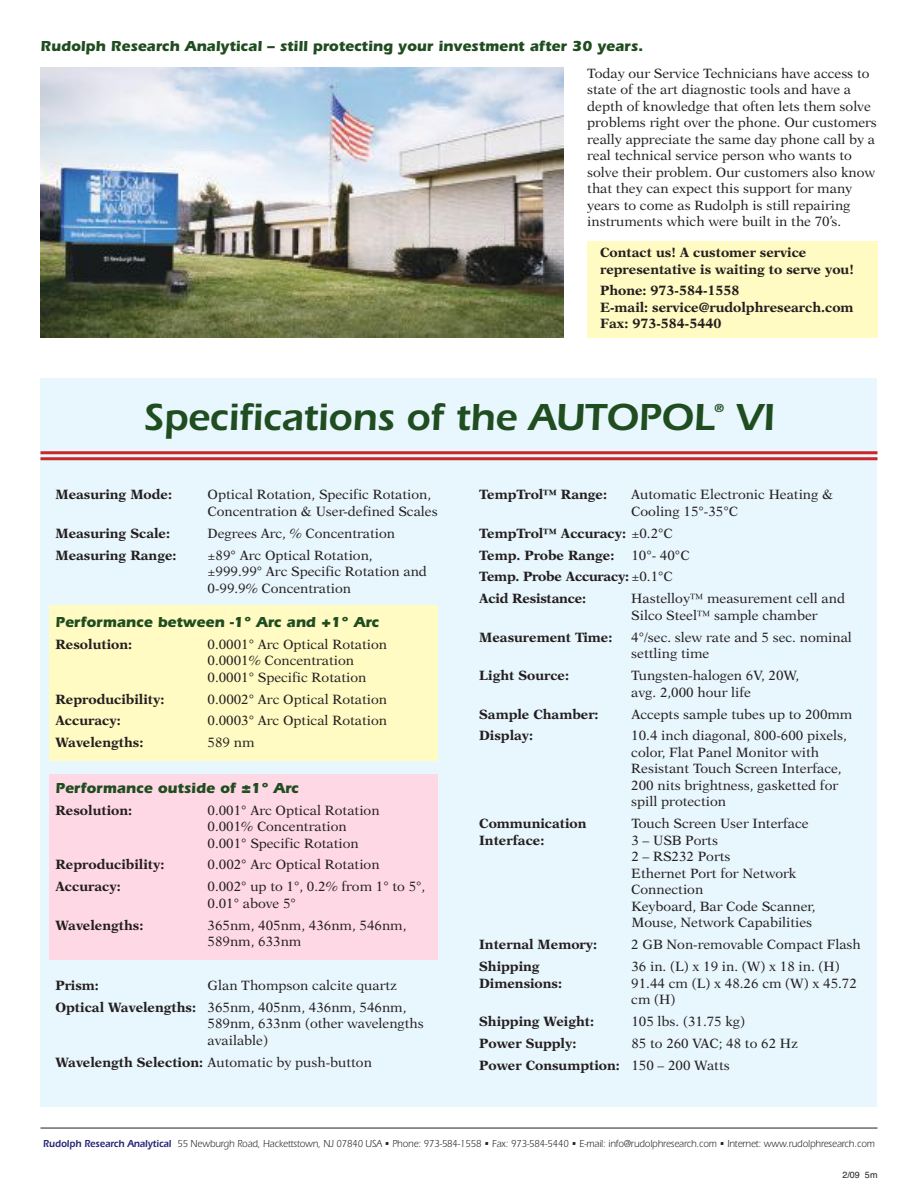
<style>
.page{position:relative;width:918px;height:1188px;background:#fff}
.page>*{position:absolute;margin:0;border:0;box-sizing:border-box;transform-origin:0 0}
.t1{font:600 39px "Itc Eras";letter-spacing:-.005em;color:#204d20}
.t2{font:700 15px "Itc Eras";color:#204d20}
.t3{font:13.5px/16.5px "New Aster";color:#241f1f}
.t4{font:700 13.5px/21.9px "New Aster";color:#241f1f}
.t5{font:600 12px "Itc Eras";color:#204d20}
.t6{font:10.5px "Itc Eras";color:#241f1f;scale:.9 1}
.t7{font:9px "Helvetica";color:#241f1f}
.s1{font-weight:700}
.s2{font-weight:400}
.s3{font-weight:600;color:#262776}
</style>
<div class="page">
<div style="left:40px;top:379px;width:838px;height:728px;background:#e8f6fe"></div>
<div style="left:50px;top:774px;width:388px;height:185px;background:#ffd8e6"></div>
<div style="left:50px;top:606px;width:388px;height:155px;background:#fffbc3"></div>
<hr style="left:40px;top:1128px;width:838px;height:1px;background:#241f1f">
<img style="left:40px;top:68px;width:523px;height:270px">
<div style="left:587px;top:241px;width:291px;height:97px;background:#fffbc3"></div>
<hr style="left:40px;top:451px;width:838px;height:3px;background:#cb272a">
<hr style="left:40px;top:457px;width:838px;height:3px;background:#cb272a">
<p class="t2" style="left:40px;top:40px;width:604px">Rudolph Research Analytical – still protecting your investment after 30 years.</p>
<p class="t3" style="left:587px;top:66px;width:291px">Today our Service Technicians have access to state of the art diagnostic tools and have a depth of knowledge that often lets them solve problems right over the phone. Our customers really appreciate the same day phone call by a real technical service person who wants to solve their problem. Our customers also know that they can expect this support for many years to come as Rudolph is still repairing instruments which were built in the 70’s.</p>
<p class="t4" style="left:600px;top:245px;width:255px;line-height:16.5px">Contact us! A customer service representative is waiting to serve you!</p>
<p class="t4" style="left:600px;top:284px;width:255px;line-height:16.5px">Phone: 973-584-1558<br>E-mail: service@rudolphresearch.com<br>Fax: 973-584-5440</p>
<h1 class="t1" style="left:143px;top:404px;width:572px">Specifications of the AUTOPOL</h1>
<p class="t5" style="left:714px;top:404px;width:11px">®</p>
<h1 class="t1" style="left:736px;top:404px;width:40px">VI</h1>
<p class="t4" style="left:55px;top:485px;width:118px">Measuring Mode:</p>
<p class="t3" style="left:208px;top:487px;width:232px">Optical Rotation, Specific Rotation,<br>Concentration &amp; User-defined Scales</p>
<p class="t4" style="left:55px;top:523px;width:116px">Measuring Scale:</p>
<p class="t3" style="left:208px;top:526px;width:189px">Degrees Arc, % Concentration</p>
<p class="t4" style="left:55px;top:545px;width:123px">Measuring Range:</p>
<p class="t3" style="left:208px;top:548px;width:221px">±89° Arc Optical Rotation, ±999.99° Arc Specific Rotation and<br>0-99.9% Concentration</p>
<p class="t2" style="left:55px;top:616px;width:325px">Performance between -1° Arc and +1° Arc</p>
<p class="t4" style="left:55px;top:634px;width:78px">Resolution:</p>
<p class="t3" style="left:208px;top:637px;width:181px">0.0001° Arc Optical Rotation<br>0.0001% Concentration<br>0.0001° Specific Rotation</p>
<p class="t4" style="left:55px;top:689px;width:110px">Reproducibility:</p>
<p class="t3" style="left:208px;top:692px;width:181px">0.0002° Arc Optical Rotation</p>
<p class="t4" style="left:55px;top:711px;width:67px">Accuracy:</p>
<p class="t3" style="left:208px;top:713px;width:181px">0.0003° Arc Optical Rotation</p>
<p class="t4" style="left:55px;top:733px;width:89px">Wavelengths:</p>
<p class="t3" style="left:208px;top:735px;width:48px">589 nm</p>
<p class="t2" style="left:55px;top:782px;width:245px">Performance outside of ±1° Arc</p>
<p class="t4" style="left:55px;top:800px;width:78px">Resolution:</p>
<p class="t3" style="left:208px;top:803px;width:174px">0.001° Arc Optical Rotation<br>0.001% Concentration<br>0.001° Specific Rotation</p>
<p class="t4" style="left:55px;top:855px;width:110px">Reproducibility:</p>
<p class="t3" style="left:208px;top:857px;width:174px">0.002° Arc Optical Rotation</p>
<p class="t4" style="left:55px;top:877px;width:67px">Accuracy:</p>
<p class="t3" style="left:208px;top:879px;width:219px">0.002° up to 1°, 0.2% from 1° to 5°,<br>0.01° above 5°</p>
<p class="t4" style="left:55px;top:915px;width:89px">Wavelengths:</p>
<p class="t3" style="left:208px;top:918px;width:200px">365nm, 405nm, 436nm, 546nm,<br>589nm, 633nm</p>
<p class="t4" style="left:55px;top:975px;width:45px">Prism:</p>
<p class="t3" style="left:55px;top:975px;width:353px;line-height:21.9px;text-indent:152px">Glan Thompson calcite quartz<br><span class="s1">Optical Wavelengths:</span> 365nm, 405nm, 436nm, 546nm,</p>
<p class="t3" style="left:208px;top:1016px;width:218px">589nm, 633nm (other wavelengths available)</p>
<p class="t3" style="left:55px;top:1055px;width:318px"><span class="s1">Wavelength Selection:</span> Automatic by push-button</p>
<p class="t4" style="left:479px;top:485px;width:129px">TempTrol™ Range:</p>
<p class="t3" style="left:631px;top:487px;width:203px">Automatic Electronic Heating &amp;<br>Cooling 15°-35°C</p>
<p class="t4" style="left:479px;top:523px;width:195px">TempTrol™ Accuracy: <span class="s2">±0.2°C<br></span>Temp. Probe Range:</p>
<p class="t4" style="left:479px;top:545px;width:212px;text-indent:152px"><span class="s2">10°- 40°C<br></span>Temp. Probe Accuracy: <span class="s2">±0.1°C<br></span>Acid Resistance:</p>
<p class="t3" style="left:631px;top:591px;width:215px">Hastelloy™ measurement cell and<br>Silco Steel™ sample chamber</p>
<p class="t4" style="left:479px;top:627px;width:135px">Measurement Time:</p>
<p class="t3" style="left:631px;top:630px;width:222px">4°/sec. slew rate and 5 sec. nominal settling time</p>
<p class="t4" style="left:479px;top:665px;width:91px">Light Source:</p>
<p class="t3" style="left:631px;top:668px;width:170px">Tungsten-halogen 6V, 20W, avg. 2,000 hour life</p>
<p class="t4" style="left:479px;top:704px;width:121px">Sample Chamber:</p>
<p class="t3" style="left:631px;top:707px;width:223px">Accepts sample tubes up to 200mm</p>
<p class="t4" style="left:479px;top:726px;width:55px">Display:</p>
<p class="t3" style="left:631px;top:728px;width:217px">10.4 inch diagonal, 800-600 pixels, color, Flat Panel Monitor with<br>Resistant Touch Screen Interface,<br>200 nits brightness, gasketted for spill protection</p>
<p class="t4" style="left:479px;top:814px;width:109px">Communication</p>
<p class="t3" style="left:631px;top:816px;width:179px">Touch Screen User Interface</p>
<p class="t4" style="left:479px;top:830px;width:67px">Interface:</p>
<p class="t3" style="left:631px;top:833px;width:186px">3 – USB Ports<br>2 – RS232 Ports<br>Ethernet Port for Network<br>Connection<br>Keyboard, Bar Code Scanner,<br>Mouse, Network Capabilities</p>
<p class="t4" style="left:479px;top:935px;width:119px">Internal Memory:</p>
<p class="t3" style="left:631px;top:937px;width:231px">2 GB Non-removable Compact Flash</p>
<p class="t4" style="left:479px;top:956px;width:62px">Shipping</p>
<p class="t3" style="left:631px;top:959px;width:210px">36 in. (L) x 19 in. (W) x 18 in. (H)</p>
<p class="t4" style="left:479px;top:973px;width:84px">Dimensions:</p>
<p class="t3" style="left:631px;top:976px;width:227px">91.44 cm (L) x 48.26 cm (W) x 45.72 cm (H)</p>
<p class="t4" style="left:479px;top:1011px;width:116px">Shipping Weight:</p>
<p class="t3" style="left:631px;top:1014px;width:115px">105 lbs. (31.75 kg)</p>
<p class="t4" style="left:479px;top:1033px;width:99px">Power Supply:</p>
<p class="t3" style="left:479px;top:1033px;width:320px;line-height:21.9px;text-indent:152px">85 to 260 VAC; 48 to 62 Hz<br><span class="s1">Power Consumption:</span> 150 – 200 Watts</p>
<p class="t6" style="left:43px;top:1140px;width:925px"><span class="s3">Rudolph Research Analytical</span> 55 Newburgh Road, Hackettstown, NJ 07840 USA • Phone: 973-584-1558 • Fax: 973-584-5440 • E-mail: info@rudolphresearch.com • Internet: www.rudolphresearch.com</p>
<p class="t7" style="left:842px;top:1170px;width:37px">2/09 5m</p>
</div>
